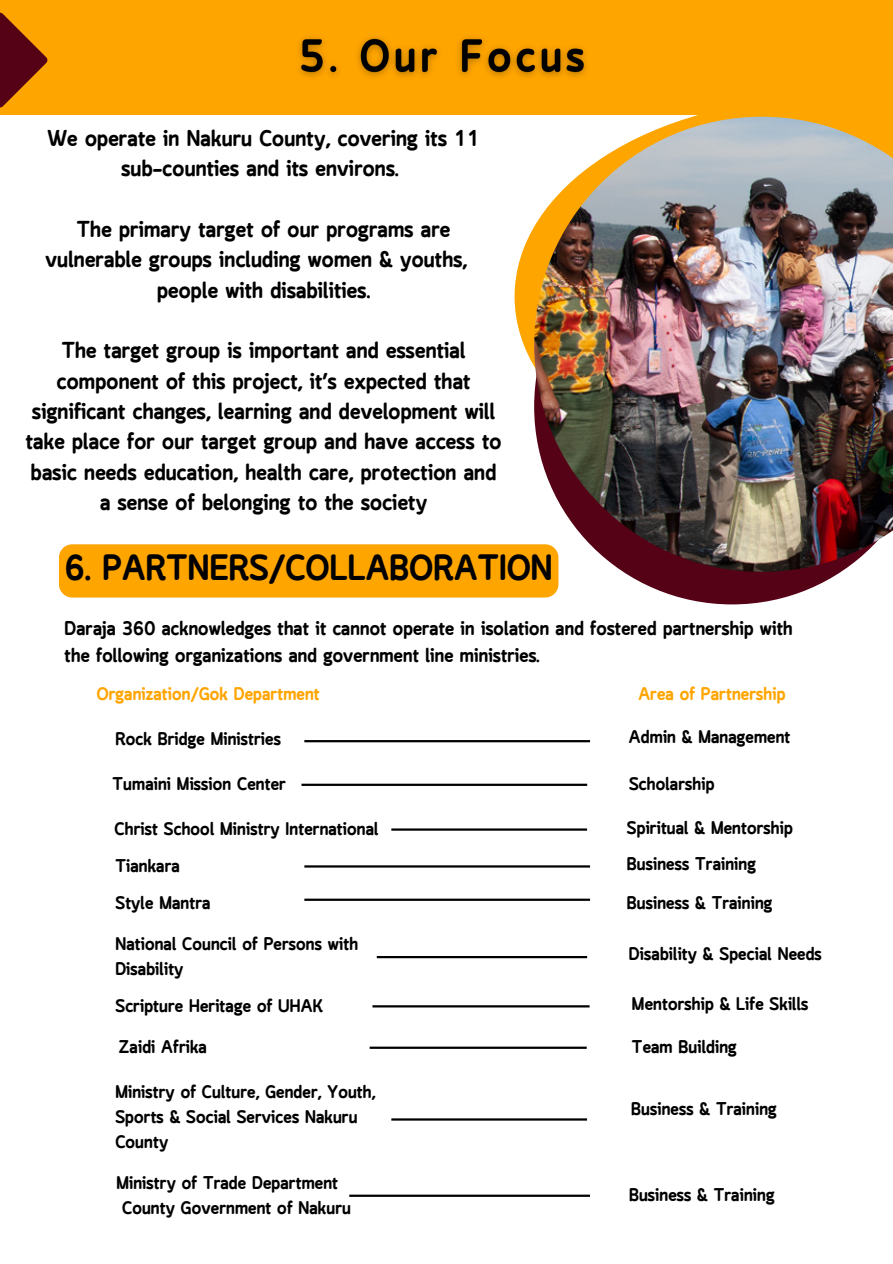
<style>
.page{position:relative;width:893px;height:1264px;background:#fff}
.page>*{position:absolute;margin:0;border:0;box-sizing:border-box;transform-origin:0 0}
.t1{font:900 35.7px "Lounge TH";letter-spacing:.01em;color:#000}
.t2{font:900 22.5px/30.3px "Lounge TH";letter-spacing:.01em;color:#000;text-align:center}
.t3{font:900 19.5px/27px "Lounge TH";letter-spacing:.01em;color:#000}
.t4{font:900 18px/24.8px "Lounge TH";letter-spacing:.01em;color:#000}
.t5{font:900 18px "Lounge TH";letter-spacing:.01em;color:#ffa500}
</style>
<div class="page">
<svg style="left:514px;top:114px;width:378px;height:252px"></svg>
<div style="left:0;top:0;width:892px;height:114px;background:#ffa500"></div>
<svg style="left:0;top:12px;width:48px;height:96px"></svg>
<svg style="left:534px;top:572px;width:307px;height:32px;fill:#560216"></svg>
<img style="left:534px;top:117px;width:358px;height:455px">
<hr style="left:304px;top:740px;width:286px;height:2px;background:#000">
<hr style="left:301px;top:783px;width:286px;height:3px;background:#000">
<hr style="left:391px;top:828px;width:196px;height:2px;background:#000">
<hr style="left:304px;top:865px;width:286px;height:2px;background:#000">
<hr style="left:304px;top:898px;width:286px;height:2px;background:#000">
<hr style="left:372px;top:1005px;width:217px;height:2px;background:#000">
<hr style="left:391px;top:1118px;width:196px;height:2px;background:#000">
<hr style="left:349px;top:1194px;width:241px;height:2px;background:#000">
<hr style="left:377px;top:956px;width:210px;height:2px;background:#000">
<hr style="left:369px;top:1046px;width:217px;height:2px;background:#000">
<img style="left:299px;top:37px;width:288px;height:40px">
<div style="left:59px;top:544px;width:499px;height:53px;background:#ffa500;border-radius:13px"></div>
<p class="t2" style="left:47px;top:125px;width:434px">We operate in Nakuru County, covering its 11 sub-counties and its environs.</p>
<p class="t2" style="left:77px;top:216px;width:375px">The primary target of our programs are</p>
<p class="t2" style="left:46px;top:246px;width:423px">vulnerable groups including women &amp; youths,</p>
<p class="t2" style="left:157px;top:277px;width:215px">people with disabilities.</p>
<p class="t2" style="left:26px;top:337px;width:477px">The target group is important and essential component of this project, it’s expected that significant changes, learning and development will take place for our target group and have access to basic needs education, health care, protection and a sense of belonging to the society</p>
<h1 class="t1" style="left:65px;top:546px;width:489px">6. PARTNERS/COLLABORATION</h1>
<p class="t3" style="left:65px;top:616px;width:729px">Daraja 360 acknowledges that it cannot operate in isolation and fostered partnership with the following organizations and government line ministries.</p>
<p class="t5" style="left:97px;top:683px;width:224px">Organization/Gok Department</p>
<p class="t5" style="left:638px;top:683px;width:149px">Area of Partnership</p>
<p class="t4" style="left:115px;top:727px;width:167px">Rock Bridge Ministries</p>
<p class="t4" style="left:113px;top:773px;width:175px">Tumaini Mission Center</p>
<p class="t4" style="left:115px;top:812px;width:265px;line-height:36.9px">Christ School Ministry International<br>Tiankara</p>
<p class="t4" style="left:115px;top:892px;width:96px">Style Mantra</p>
<p class="t4" style="left:115px;top:933px;width:244px">National Council of Persons with<br>Disability</p>
<p class="t4" style="left:115px;top:995px;width:209px">Scripture Heritage of UHAK</p>
<p class="t4" style="left:119px;top:1036px;width:89px">Zaidi Afrika</p>
<p class="t4" style="left:115px;top:1081px;width:262px">Ministry of Culture, Gender, Youth,<br>Sports &amp; Social Services Nakuru<br>County</p>
<p class="t4" style="left:122px;top:1171px;width:230px;text-indent:-6px">Ministry of Trade Department<br>County Government of Nakuru</p>
<p class="t4" style="left:629px;top:725px;width:163px">Admin &amp; Management</p>
<p class="t4" style="left:629px;top:773px;width:87px">Scholarship</p>
<p class="t4" style="left:626px;top:811px;width:167px;line-height:35.7px">Spiritual &amp; Mentorship<br>Business Training</p>
<p class="t4" style="left:627px;top:892px;width:147px">Business &amp; Training</p>
<p class="t4" style="left:629px;top:943px;width:194px">Disability &amp; Special Needs</p>
<p class="t4" style="left:632px;top:992px;width:178px">Mentorship &amp; Life Skills</p>
<p class="t4" style="left:632px;top:1036px;width:106px">Team Building</p>
<p class="t4" style="left:631px;top:1097px;width:147px">Business &amp; Training</p>
<p class="t4" style="left:629px;top:1184px;width:147px">Business &amp; Training</p>
</div>
